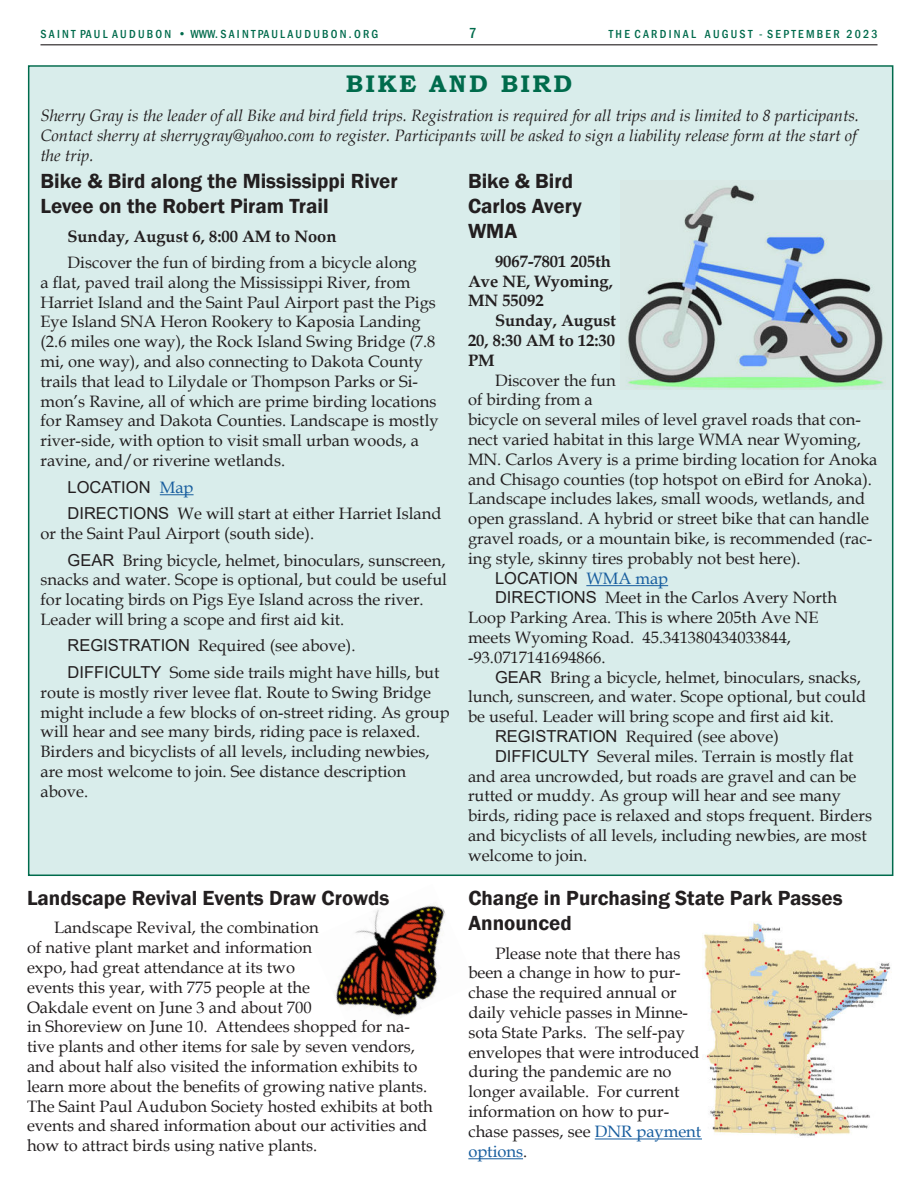
<style>
.page{position:relative;width:918px;height:1188px;background:#fff}
.page>*{position:absolute;margin:0;border:0;box-sizing:border-box;transform-origin:0 0}
.t1{font:700 24px "Bookman Old Style";letter-spacing:.1em;color:#006b4c}
.t2{font:600 21px/25.2px "Franklin Gothic";color:#231f20}
.t3{font:16.5px/19.8px "Book Antiqua";color:#231f20}
.t4{font:italic 16.5px/19.8px "Book Antiqua";color:#231f20}
.t5{font:700 16.5px/19.8px "Book Antiqua";color:#231f20;text-align:justify}
.t6{font:16.5px "Arial";color:#231f20}
.t7{font:500 condensed 15px "Franklin Gothic";color:#006b4c}
.t8{font:500 condensed 12px "Franklin Gothic";letter-spacing:-.015em;color:#006b4c}
.s1{font-family:"Book Antiqua";color:#175d9e}
.s2{font-family:"Arial"}
.s3{color:#175d9e}
</style>
<div class="page">
<hr style="left:41px;top:44px;width:837px;height:1px;background:#231f20">
<img style="left:334px;top:904px;width:111px;height:113px">
<hr style="left:160px;top:494px;width:34px;height:1px;background:#175d9e">
<hr style="left:586px;top:585px;width:82px;height:1px;background:#175d9e">
<img style="left:620px;top:180px;width:270px;height:209px">
<hr style="left:595px;top:1139px;width:107px;height:1px;background:#175d9e">
<hr style="left:468px;top:1158px;width:55px;height:1px;background:#175d9e">
<img style="left:702px;top:922px;width:189px;height:214px">
<p class="t8" style="left:40px;top:29px;width:339px">S A I N T PA U L A U D U B O N • WWW. S A I N T PA U L A U D U B O N . O R G</p>
<p class="t7" style="left:469px;top:26px;width:9px">7</p>
<p class="t8" style="left:609px;top:29px;width:270px">T H E C A R D I N A L A U G U S T - S E P T E M B E R 2 0 2 3</p>
<h1 class="t1" style="left:346px;top:70px;width:228px">BIKE AND BIRD</h1>
<p class="t4" style="left:40px;top:105px;width:820px">Sherry Gray is the leader of all Bike and bird field trips. Registration is required for all trips and is limited to 8 participants.<br>Contact sherry at sherrygray@yahoo.com to register. Participants will be asked to sign a liability release form at the start of the trip.</p>
<p class="t2" style="left:40px;top:169px;width:359px">Bike &amp; Bird along the Mississippi River<br>Levee on the Robert Piram Trail</p>
<p class="t5" style="left:68px;top:228px;width:271px">Sunday, August 6, 8:00 AM to Noon</p>
<p class="t3" style="left:40px;top:254px;width:400px;text-indent:27px">Discover the fun of birding from a bicycle along<br>a flat, paved trail along the Mississippi River, from Harriet Island and the Saint Paul Airport past the Pigs Eye Island SNA Heron Rookery to Kaposia Landing (2.6 miles one way), the Rock Island Swing Bridge (7.8 mi, one way), and also connecting to Dakota County trails that lead to Lilydale or Thompson Parks or Si&shy;mon’s Ravine, all of which are prime birding locations for Ramsey and Dakota Counties. Landscape is mostly river-side, with option to visit small urban woods, a ravine, and/or riverine wetlands.</p>
<p class="t6" style="left:68px;top:477px;width:128px">LOCATION <span class="s1">Map</span></p>
<p class="t3" style="left:40px;top:503px;width:402px;text-indent:27px"><span class="s2">DIRECTIONS</span> We will start at either Harriet Island or the Saint Paul Airport (south side).</p>
<p class="t3" style="left:40px;top:550px;width:408px;text-indent:27px"><span class="s2">GEAR</span> Bring bicycle, helmet, binoculars, sunscreen, snacks and water. Scope is optional, but could be useful for locating birds on Pigs Eye Island across the river.<br>Leader will bring a scope and first aid kit.</p>
<p class="t3" style="left:68px;top:632px;width:373px;line-height:26.5px"><span class="s2">REGISTRATION</span> Required (see above).<br><span class="s2">DIFFICULTY</span> Some side trails might have hills, but</p>
<p class="t3" style="left:40px;top:682px;width:411px">route is mostly river levee flat. Route to Swing Bridge might include a few blocks of on-street riding. As group will hear and see many birds, riding pace is relaxed.<br>Birders and bicyclists of all levels, including newbies, are most welcome to join. See distance description above.</p>
<p class="t2" style="left:27px;top:886px;width:364px">Landscape Revival Events Draw Crowds</p>
<p class="t3" style="left:27px;top:918px;width:407px;text-indent:27px">Landscape Revival, the combination<br>of native plant market and information<br>expo, had great attendance at its two<br>events this year, with 775 people at the<br>Oakdale event on June 3 and about 700<br>in Shoreview on June 10. Attendees shopped for na&shy;tive plants and other items for sale by seven vendors, and about half also visited the information exhibits to learn more about the benefits of growing native plants.<br>The Saint Paul Audubon Society hosted exhibits at both events and shared information about our activities and how to attract birds using native plants.</p>
<p class="t2" style="left:468px;top:169px;width:115px">Bike &amp; Bird<br>Carlos Avery<br>WMA</p>
<p class="t5" style="left:468px;top:253px;width:146px;text-indent:27px">9067-7801 205th Ave NE, Wyoming, MN 55092</p>
<p class="t5" style="left:468px;top:312px;width:149px;text-indent:27px">Sunday, August 20, 8:30 AM to 12:30<br>PM</p>
<p class="t3" style="left:468px;top:372px;width:411px;text-indent:27px">Discover the fun<br>of birding from a<br>bicycle on several miles of level gravel roads that con&shy;nect varied habitat in this large WMA near Wyoming, MN. Carlos Avery is a prime birding location for Anoka and Chisago counties (top hotspot on eBird for Anoka).<br>Landscape includes lakes, small woods, wetlands, and open grassland. A hybrid or street bike that can handle gravel roads, or a mountain bike, is recommended (rac&shy;ing style, skinny tires probably not best here).</p>
<p class="t6" style="left:495px;top:568px;width:175px">LOCATION <span class="s1">WMA map</span></p>
<p class="t3" style="left:468px;top:587px;width:370px;text-indent:27px"><span class="s2">DIRECTIONS</span> Meet in the Carlos Avery North Loop Parking Area. This is where 205th Ave NE meets Wyoming Road. 45.341380434033844, -93.0717141694866.</p>
<p class="t3" style="left:495px;top:667px;width:367px"><span class="s2">GEAR</span> Bring a bicycle, helmet, binoculars, snacks,</p>
<p class="t3" style="left:468px;top:689px;width:400px">lunch, sunscreen, and water. Scope optional, but could</p>
<p class="t3" style="left:468px;top:706px;width:368px">be useful. Leader will bring scope and first aid kit.</p>
<p class="t3" style="left:495px;top:726px;width:285px"><span class="s2">REGISTRATION</span> Required (see above)</p>
<p class="t3" style="left:495px;top:746px;width:360px"><span class="s2">DIFFICULTY</span> Several miles. Terrain is mostly flat</p>
<p class="t3" style="left:468px;top:768px;width:390px">and area uncrowded, but roads are gravel and can be</p>
<p class="t3" style="left:468px;top:788px;width:375px">rutted or muddy. As group will hear and see many</p>
<p class="t3" style="left:468px;top:805px;width:406px">birds, riding pace is relaxed and stops frequent. Birders</p>
<p class="t3" style="left:468px;top:827px;width:400px">and bicyclists of all levels, including newbies, are most</p>
<p class="t3" style="left:468px;top:847px;width:121px">welcome to join.</p>
<p class="t2" style="left:468px;top:886px;width:376px">Change in Purchasing State Park Passes<br>Announced</p>
<p class="t3" style="left:468px;top:945px;width:234px;text-indent:27px">Please note that there has been a change in how to pur&shy;chase the required annual or daily vehicle passes in Minne&shy;sota State Parks. The self-pay envelopes that were introduced during the pandemic are no longer available. For current information on how to pur&shy;chase passes, see <span class="s3">DNR payment options</span>.</p>
</div>
